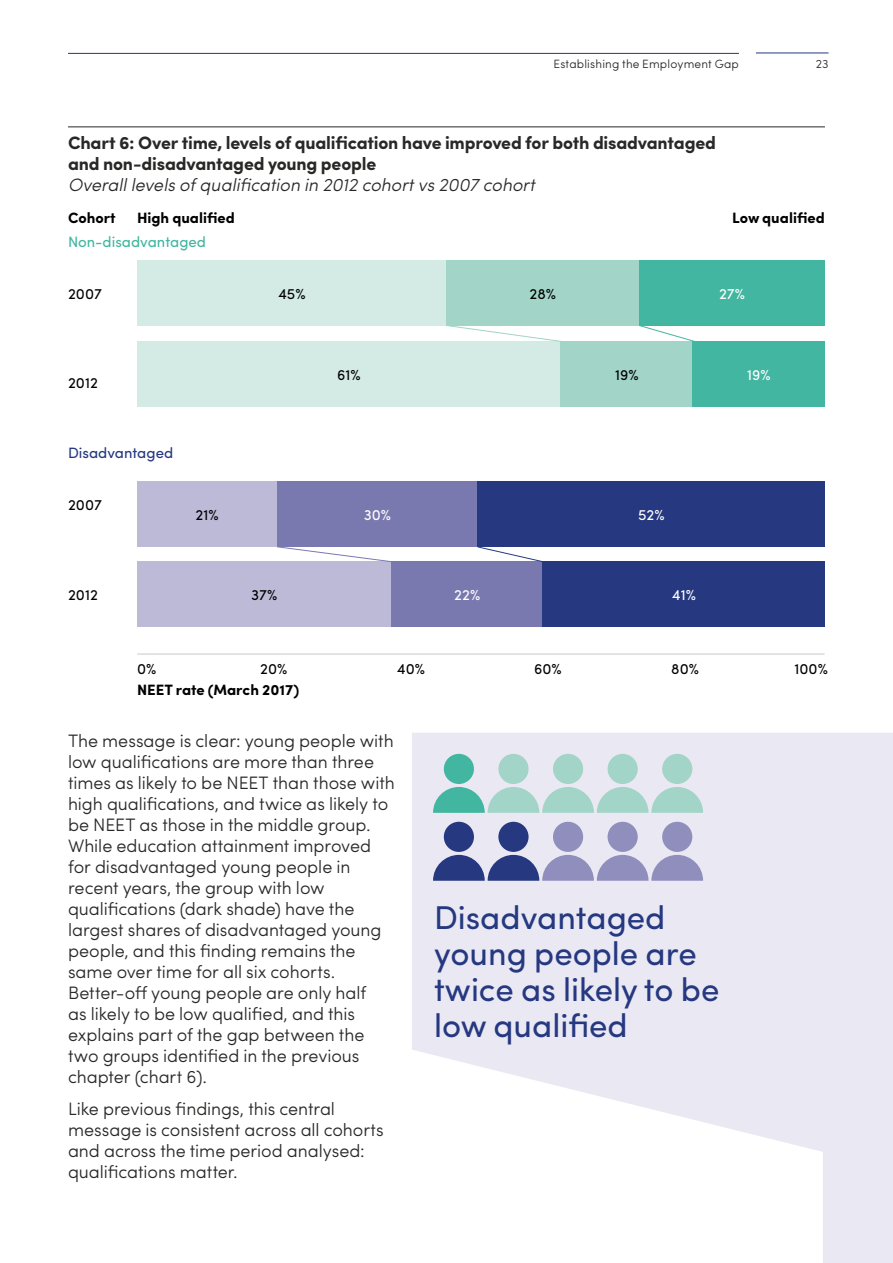
<style>
.page{position:relative;width:893px;height:1263px;background:#fff}
.page>*{position:absolute;margin:0;border:0;box-sizing:border-box;transform-origin:0 0}
.t1{font:33px/36px "Sofia Pro";color:#253880}
.t2{font:300 18px/21px "Sofia Pro";letter-spacing:-.005em;color:#282827}
.t3{font:700 18px/21px "Sofia Pro";letter-spacing:-.01em;color:#282827}
.t4{font:italic 300 18px "Sofia Pro";color:#282827}
.t5{font:15px "Sofia Pro";color:#000}
.t6{font:700 15px "Sofia Pro";color:#000}
.t7{font:15px "Sofia Pro";color:#fff}
.t8{font:15px "Sofia Pro";color:#42b6a0}
.t9{font:15px "Sofia Pro";color:#253880}
.t10{font:300 12px "Sofia Pro";letter-spacing:.015em;color:#282827}
</style>
<div class="page">
<svg style="left:412px;top:733px;width:481px;height:530px;fill:#e9e8f3"></svg>
<div style="left:553px;top:754px;width:30px;height:30px;background:#a2d4c7;border-radius:50%"></div>
<div style="left:553px;top:822px;width:30px;height:30px;background:#908ebc;border-radius:50%"></div>
<div style="left:662px;top:754px;width:30px;height:30px;background:#a2d4c7;border-radius:50%"></div>
<div style="left:662px;top:822px;width:30px;height:30px;background:#908ebc;border-radius:50%"></div>
<div style="left:498px;top:754px;width:31px;height:30px;background:#a2d4c7;border-radius:50%"></div>
<div style="left:498px;top:822px;width:31px;height:30px;background:#253880;border-radius:50%"></div>
<div style="left:608px;top:754px;width:30px;height:30px;background:#a2d4c7;border-radius:50%"></div>
<div style="left:608px;top:822px;width:30px;height:30px;background:#908ebc;border-radius:50%"></div>
<svg style="left:433px;top:787px;width:270px;height:26px;background:#a5d4cc"></svg>
<div style="left:444px;top:754px;width:30px;height:30px;background:#42b6a0;border-radius:50%"></div>
<svg style="left:433px;top:855px;width:270px;height:26px;background:#868bb8"></svg>
<div style="left:444px;top:822px;width:30px;height:30px;background:#253880;border-radius:50%"></div>
<hr style="left:68px;top:53px;width:671px;height:1px;background:#253880">
<hr style="left:756px;top:53px;width:72px;height:1px;background:#253880">
<hr style="left:68px;top:126px;width:757px;height:1px;background:#282827">
<hr style="left:137px;top:654px;width:688px;height:1px;background:#c9c9c9">
<div style="left:137px;top:341px;width:424px;height:66px;background:#d4eae4"></div>
<div style="left:561px;top:341px;width:132px;height:66px;background:#a2d4c7"></div>
<div style="left:693px;top:341px;width:132px;height:66px;background:#42b6a0"></div>
<div style="left:137px;top:260px;width:310px;height:66px;background:#d4eae4"></div>
<div style="left:447px;top:260px;width:192px;height:66px;background:#a2d4c7"></div>
<div style="left:639px;top:260px;width:186px;height:66px;background:#42b6a0"></div>
<div style="left:137px;top:561px;width:255px;height:66px;background:#bdbad8"></div>
<div style="left:392px;top:561px;width:151px;height:66px;background:#7a79af"></div>
<div style="left:543px;top:561px;width:282px;height:66px;background:#253880"></div>
<div style="left:137px;top:481px;width:140px;height:66px;background:#bdbad8"></div>
<div style="left:277px;top:481px;width:201px;height:66px;background:#7a79af"></div>
<div style="left:478px;top:481px;width:347px;height:66px;background:#253880"></div>
<svg style="left:639px;top:326px;width:56px;height:16px"></svg>
<svg style="left:446px;top:325px;width:115px;height:17px"></svg>
<svg style="left:477px;top:546px;width:66px;height:17px"></svg>
<svg style="left:277px;top:547px;width:115px;height:16px"></svg>
<p class="t10" style="left:553px;top:55px;width:187px">Establishing the Employment Gap</p>
<p class="t10" style="left:816px;top:55px;width:14px">23</p>
<p class="t3" style="left:68px;top:131px;width:649px">Chart 6: Over time, levels of qualification have improved for both disadvantaged and non-disadvantaged young people</p>
<p class="t4" style="left:68px;top:171px;width:468px">Overall levels of qualification in 2012 cohort vs 2007 cohort</p>
<p class="t6" style="left:68px;top:206px;width:49px">Cohort</p>
<p class="t6" style="left:137px;top:206px;width:99px">High qualified</p>
<p class="t6" style="left:732px;top:206px;width:94px">Low qualified</p>
<p class="t8" style="left:68px;top:231px;width:140px">Non-disadvantaged</p>
<p class="t5" style="left:68px;top:282px;width:36px">2007</p>
<p class="t5" style="left:68px;top:371px;width:31px">2012</p>
<p class="t9" style="left:68px;top:442px;width:107px">Disadvantaged</p>
<p class="t5" style="left:278px;top:282px;width:29px">45%</p>
<p class="t5" style="left:530px;top:282px;width:28px">28%</p>
<p class="t7" style="left:719px;top:282px;width:28px">27%</p>
<p class="t5" style="left:337px;top:363px;width:25px">61%</p>
<p class="t5" style="left:615px;top:363px;width:25px">19%</p>
<p class="t7" style="left:747px;top:363px;width:25px">19%</p>
<p class="t5" style="left:68px;top:494px;width:36px">2007</p>
<p class="t5" style="left:68px;top:583px;width:31px">2012</p>
<p class="t5" style="left:196px;top:504px;width:25px">21%</p>
<p class="t7" style="left:364px;top:504px;width:29px">30%</p>
<p class="t7" style="left:638px;top:504px;width:28px">52%</p>
<p class="t5" style="left:251px;top:584px;width:28px">37%</p>
<p class="t7" style="left:454px;top:584px;width:28px">22%</p>
<p class="t7" style="left:672px;top:584px;width:26px">41%</p>
<p class="t5" style="left:137px;top:657px;width:21px">0%</p>
<p class="t5" style="left:260px;top:657px;width:29px">20%</p>
<p class="t5" style="left:397px;top:657px;width:30px">40%</p>
<p class="t5" style="left:534px;top:657px;width:29px">60%</p>
<p class="t5" style="left:671px;top:657px;width:29px">80%</p>
<p class="t5" style="left:794px;top:657px;width:35px">100%</p>
<p class="t6" style="left:137px;top:678px;width:164px">NEET rate (March 2017)</p>
<p class="t2" style="left:68px;top:729px;width:328px">The message is clear: young people with low qualifications are more than three times as likely to be NEET than those with high qualifications, and twice as likely to be NEET as those in the middle group.<br>While education attainment improved for disadvantaged young people in recent years, the group with low qualifications (dark shade) have the largest shares of disadvantaged young people, and this finding remains the same over time for all six cohorts.<br>Better-off young people are only half<br>as likely to be low qualified, and this explains part of the gap between the two groups identified in the previous chapter (chart 6).</p>
<p class="t2" style="left:68px;top:1097px;width:317px">Like previous findings, this central message is consistent across all cohorts and across the time period analysed: qualifications matter.</p>
<h1 class="t1" style="left:434px;top:897px;width:287px">Disadvantaged young people are twice as likely to be low qualified</h1>
</div>
